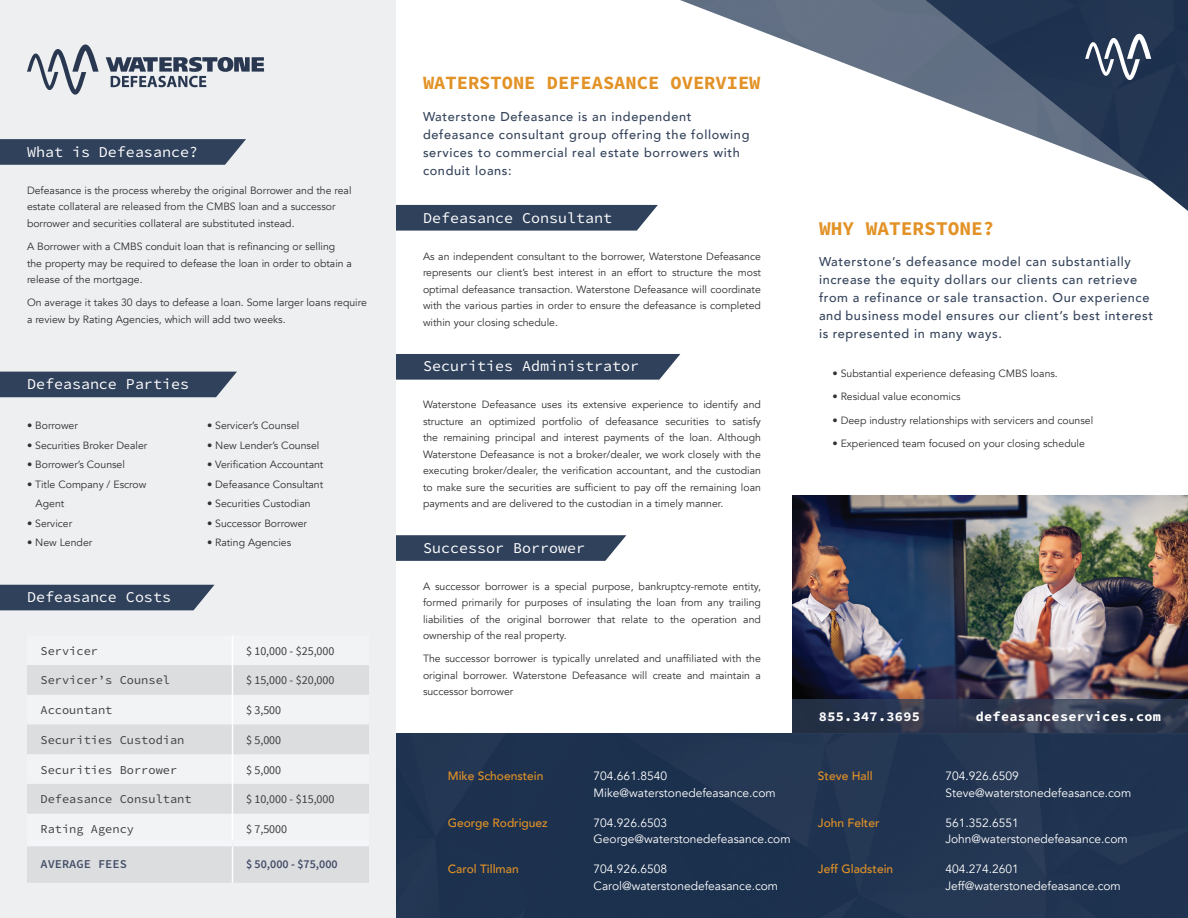
<style>
.page{position:relative;width:1188px;height:918px;background:#fff}
.page>*{position:absolute;margin:0;border:0;box-sizing:border-box;transform-origin:0 0}
.t1{font:700 19.5px "Source Code Pro";color:#e29226}
.t2{font:700 18.75px "Source Code Pro";color:#e29226}
.t3{font:15px "Source Code Pro";color:#fff}
.t4{font:700 13.5px "Source Code Pro";letter-spacing:.025em;color:#fff}
.t5{font:500 12.75px/18px "Avenir";letter-spacing:.05em;color:#34435b}
.t6{font:12px/16.5px "Avenir";color:#fff}
.t7{font:12px "Source Code Pro";color:#3e3e3f}
.t8{font:500 12px "Avenir";color:#e29226}
.t9{font:12px "Source Sans Pro";color:#3e3e3f}
.t10{font:600 12px "Source Sans Pro";color:#424d67}
.t11{font:600 12px "Source Code Pro";color:#424d67}
.t12{font:10.5px/16.5px "Avenir";color:#312f30}
</style>
<div class="page">
<img style="left:792px;top:495px;width:396px;height:204px">
<img style="left:680px;top:0;width:246px;height:95px">
<img style="left:926px;top:0;width:262px;height:211px">
<div style="left:396px;top:733px;width:792px;height:185px;background:#1f3350"></div>
<div style="left:0;top:0;width:396px;height:918px;background:#eeeff1"></div>
<svg style="left:27px;top:44px;width:72px;height:51px"></svg>
<svg style="left:106px;top:57px;width:158px;height:30px"></svg>
<div style="left:0;top:585px;width:215px;height:25px;background:#30415c"></div>
<svg style="left:27px;top:665px;width:342px;height:218px;fill:#dcdddf"></svg>
<hr style="left:232px;top:635px;width:1px;height:30px;background:#fff">
<hr style="left:232px;top:665px;width:1px;height:30px;background:#fff">
<hr style="left:232px;top:695px;width:1px;height:30px;background:#fff">
<svg style="left:232px;top:725px;width:1px;height:29px"></svg>
<hr style="left:232px;top:754px;width:1px;height:30px;background:#fff">
<hr style="left:232px;top:784px;width:1px;height:30px;background:#fff">
<svg style="left:232px;top:814px;width:1px;height:26px"></svg>
<hr style="left:232px;top:846px;width:1px;height:37px;background:#fff">
<div style="left:27px;top:840px;width:205px;height:6px;background:#f4f5f8"></div>
<div style="left:232px;top:840px;width:137px;height:6px;background:#f4f5f8"></div>
<div style="left:0;top:372px;width:237px;height:25px;background:#30415c"></div>
<svg style="left:0;top:139px;width:246px;height:26px;background:#3a4a64"></svg>
<svg style="left:396px;top:205px;width:262px;height:26px;background:#3b4b65"></svg>
<svg style="left:396px;top:535px;width:230px;height:26px;background:#3b4b65"></svg>
<svg style="left:396px;top:354px;width:284px;height:26px;background:#3a4a64"></svg>
<svg style="left:1085px;top:34px;width:66px;height:46px"></svg>
<svg style="left:792px;top:699px;width:396px;height:34px;background:#2e384f"></svg>
<h3 class="t3" style="left:27px;top:142px;width:173px">What is Defeasance?</h3>
<p class="t12" style="left:27px;top:182px;width:326px">Defeasance is the process whereby the original Borrower and the real estate collateral are released from the CMBS loan and a successor borrower and securities collateral are substituted instead.</p>
<p class="t12" style="left:27px;top:238px;width:327px">A Borrower with a CMBS conduit loan that is refinancing or selling the property may be required to defease the loan in order to obtain a release of the mortgage.</p>
<p class="t12" style="left:27px;top:295px;width:341px">On average it takes 30 days to defease a loan. Some larger loans require a review by Rating Agencies, which will add two weeks.</p>
<h3 class="t3" style="left:27px;top:374px;width:164px">Defeasance Parties</h3>
<p class="t12" style="left:27px;top:417px;width:52px">• Borrower</p>
<p class="t12" style="left:27px;top:437px;width:122px">• Securities Broker Dealer</p>
<p class="t12" style="left:27px;top:456px;width:100px">• Borrower’s Counsel</p>
<p class="t12" style="left:36px;top:474px;width:112px;line-height:19.5px;text-indent:-9px">• Title Company / Escrow<br>Agent</p>
<p class="t12" style="left:27px;top:515px;width:47px">• Servicer</p>
<p class="t12" style="left:27px;top:534px;width:67px">• New Lender</p>
<h3 class="t3" style="left:27px;top:587px;width:145px">Defeasance Costs</h3>
<p class="t12" style="left:207px;top:417px;width:94px">• Servicer’s Counsel</p>
<p class="t12" style="left:207px;top:437px;width:114px">• New Lender’s Counsel</p>
<p class="t12" style="left:207px;top:456px;width:118px">• Verification Accountant</p>
<p class="t12" style="left:207px;top:476px;width:118px">• Defeasance Consultant</p>
<p class="t12" style="left:207px;top:495px;width:105px">• Securities Custodian</p>
<p class="t12" style="left:207px;top:515px;width:102px">• Successor Borrower</p>
<p class="t12" style="left:207px;top:534px;width:86px">• Rating Agencies</p>
<p class="t7" style="left:40px;top:643px;width:59px">Servicer</p>
<p class="t9" style="left:246px;top:643px;width:90px">$ 10,000 - $25,000</p>
<p class="t7" style="left:40px;top:672px;width:131px">Servicer’s Counsel</p>
<p class="t9" style="left:246px;top:673px;width:90px">$ 15,000 - $20,000</p>
<p class="t7" style="left:40px;top:702px;width:73px">Accountant</p>
<p class="t9" style="left:246px;top:703px;width:37px">$ 3,500</p>
<p class="t7" style="left:40px;top:732px;width:146px">Securities Custodian</p>
<p class="t9" style="left:246px;top:732px;width:37px">$ 5,000</p>
<p class="t7" style="left:40px;top:762px;width:138px">Securities Borrower</p>
<p class="t9" style="left:246px;top:762px;width:37px">$ 5,000</p>
<p class="t7" style="left:40px;top:791px;width:153px">Defeasance Consultant</p>
<p class="t9" style="left:246px;top:792px;width:90px">$ 10,000 - $15,000</p>
<p class="t7" style="left:40px;top:821px;width:95px">Rating Agency</p>
<p class="t9" style="left:246px;top:822px;width:43px">$ 7,5000</p>
<p class="t11" style="left:40px;top:856px;width:88px">AVERAGE FEES</p>
<p class="t10" style="left:246px;top:856px;width:93px">$ 50,000 - $75,000</p>
<h2 class="t2" style="left:423px;top:71px;width:339px">WATERSTONE DEFEASANCE OVERVIEW</h2>
<p class="t5" style="left:423px;top:107px;width:328px">Waterstone Defeasance is an independent defeasance consultant group offering the following services to commercial real estate borrowers with conduit loans:</p>
<h3 class="t3" style="left:423px;top:208px;width:190px">Defeasance Consultant</h3>
<p class="t12" style="left:423px;top:248px;width:339px;text-align:justify">As an independent consultant to the borrower, Waterstone Defeasance represents our client’s best interest in an effort to structure the most optimal defeasance transaction. Waterstone Defeasance will coordinate with the various parties in order to ensure the defeasance is completed within your closing schedule.</p>
<h3 class="t3" style="left:423px;top:356px;width:218px">Securities Administrator</h3>
<p class="t12" style="left:423px;top:397px;width:340px;text-align:justify">Waterstone Defeasance uses its extensive experience to identify and structure an optimized portfolio of defeasance securities to satisfy the remaining principal and interest payments of the loan. Although Waterstone Defeasance is not a broker/dealer, we work closely with the executing broker/dealer, the verification accountant, and the custodian to make sure the securities are sufficient to pay off the remaining loan payments and are delivered to the custodian in a timely manner.</p>
<h3 class="t3" style="left:423px;top:538px;width:163px">Successor Borrower</h3>
<p class="t12" style="left:423px;top:578px;width:340px;text-align:justify">A successor borrower is a special purpose, bankruptcy-remote entity, formed primarily for purposes of insulating the loan from any trailing liabilities of the original borrower that relate to the operation and ownership of the real property.</p>
<p class="t12" style="left:423px;top:651px;width:339px;text-align:justify">The successor borrower is typically unrelated and unaffiliated with the original borrower. Waterstone Defeasance will create and maintain a successor borrower</p>
<p class="t8" style="left:448px;top:766px;width:97px">Mike Schoenstein</p>
<p class="t6" style="left:594px;top:768px;width:184px">704.661.8540<br>Mike@waterstonedefeasance.com</p>
<p class="t8" style="left:448px;top:812px;width:102px">George Rodriguez</p>
<p class="t6" style="left:594px;top:815px;width:198px">704.926.6503<br>George@waterstonedefeasance.com</p>
<p class="t8" style="left:448px;top:859px;width:72px">Carol Tillman</p>
<p class="t6" style="left:594px;top:861px;width:186px">704.926.6508<br>Carol@waterstonedefeasance.com</p>
<h1 class="t1" style="left:819px;top:215px;width:177px">WHY WATERSTONE?</h1>
<p class="t5" style="left:819px;top:252px;width:336px">Waterstone’s defeasance model can substantially increase the equity dollars our clients can retrieve from a refinance or sale transaction. Our experience and business model ensures our client’s best interest is represented in many ways.</p>
<p class="t12" style="left:832px;top:365px;width:227px">• Substantial experience defeasing CMBS loans.</p>
<p class="t12" style="left:832px;top:389px;width:130px">• Residual value economics</p>
<p class="t12" style="left:832px;top:412px;width:262px">• Deep industry relationships with servicers and counsel</p>
<p class="t12" style="left:832px;top:435px;width:254px">• Experienced team focused on your closing schedule</p>
<p class="t4" style="left:819px;top:708px;width:102px">855.347.3695</p>
<p class="t4" style="left:976px;top:708px;width:187px">defeasanceservices.com</p>
<p class="t8" style="left:818px;top:766px;width:56px">Steve Hall</p>
<p class="t6" style="left:945px;top:768px;width:187px">704.926.6509<br>Steve@waterstonedefeasance.com</p>
<p class="t8" style="left:818px;top:812px;width:63px">John Felter</p>
<p class="t6" style="left:945px;top:815px;width:184px">561.352.6551<br>John@waterstonedefeasance.com</p>
<p class="t8" style="left:818px;top:859px;width:77px">Jeff Gladstein</p>
<p class="t6" style="left:945px;top:861px;width:177px">404.274.2601<br>Jeff@waterstonedefeasance.com</p>
</div>
